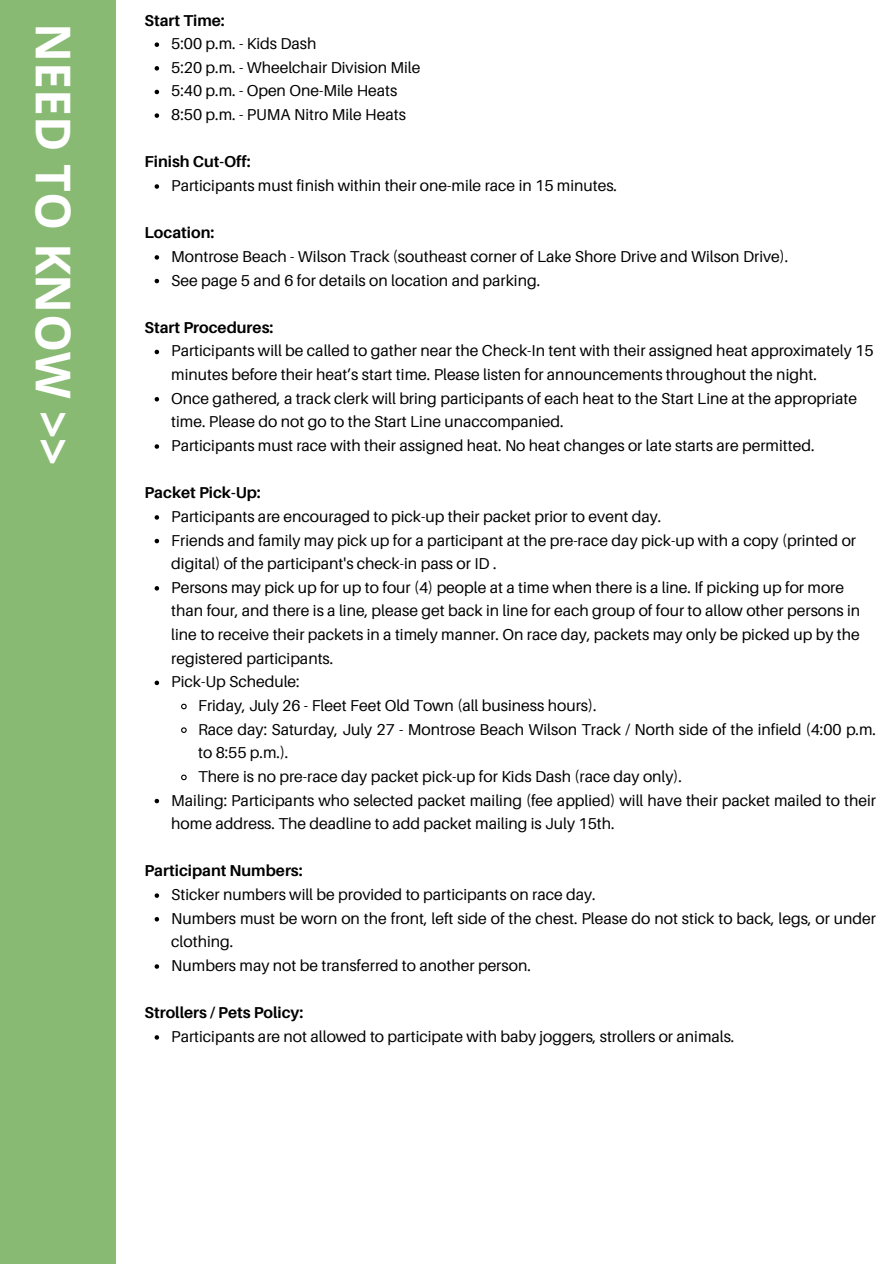
<style>
.page{position:relative;width:894px;height:1264px;background:#fff}
.page>*{position:absolute;margin:0;border:0;box-sizing:border-box;transform-origin:0 0}
.t1{font:700 48px "Open Sans";color:#fff}
.t2{font:15.75px/23.7px "Aileron";color:#000}
.t3{font:700 15.75px "Aileron";color:#000}
</style>
<div class="page">
<div style="left:0;top:0;width:116px;height:1263px;background:#89ba73"></div>
<svg style="left:154px;top:42px;width:5px;height:5px"></svg>
<svg style="left:154px;top:66px;width:5px;height:5px"></svg>
<svg style="left:154px;top:90px;width:5px;height:4px"></svg>
<svg style="left:154px;top:113px;width:5px;height:5px"></svg>
<svg style="left:154px;top:184px;width:5px;height:5px"></svg>
<svg style="left:154px;top:255px;width:5px;height:5px"></svg>
<svg style="left:154px;top:279px;width:5px;height:4px"></svg>
<svg style="left:154px;top:350px;width:5px;height:4px"></svg>
<svg style="left:154px;top:397px;width:5px;height:4px"></svg>
<svg style="left:154px;top:444px;width:5px;height:5px"></svg>
<svg style="left:154px;top:515px;width:5px;height:4px"></svg>
<svg style="left:154px;top:539px;width:5px;height:4px"></svg>
<svg style="left:154px;top:586px;width:5px;height:4px"></svg>
<svg style="left:154px;top:680px;width:5px;height:5px"></svg>
<svg style="left:181px;top:703px;width:6px;height:7px"></svg>
<svg style="left:181px;top:727px;width:6px;height:6px"></svg>
<svg style="left:181px;top:774px;width:6px;height:7px"></svg>
<svg style="left:154px;top:798px;width:5px;height:5px"></svg>
<svg style="left:154px;top:893px;width:5px;height:4px"></svg>
<svg style="left:154px;top:917px;width:5px;height:4px"></svg>
<svg style="left:154px;top:964px;width:5px;height:4px"></svg>
<svg style="left:154px;top:1035px;width:5px;height:4px"></svg>
<h2 class="t1" style="left:87px;top:23px;width:444px;rotate:90deg">NEED TO KNOW &gt;&gt;</h2>
<p class="t3" style="left:144px;top:10px;width:82px">Start Time:</p>
<h1 class="t2" style="left:171px;top:31px;width:147px">5:00 p.m. - Kids Dash</h1>
<h2 class="t2" style="left:171px;top:55px;width:250px">5:20 p.m. - Wheelchair Division Mile</h2>
<p class="t2" style="left:171px;top:79px;width:227px">5:40 p.m. - Open One-Mile Heats</p>
<p class="t2" style="left:171px;top:102px;width:236px">8:50 p.m. - PUMA Nitro Mile Heats</p>
<p class="t3" style="left:144px;top:152px;width:108px">Finish Cut-Off:</p>
<p class="t2" style="left:171px;top:173px;width:447px">Participants must finish within their one-mile race in 15 minutes.</p>
<h2 class="t3" style="left:144px;top:223px;width:71px">Location:</h2>
<p class="t2" style="left:171px;top:244px;width:618px">Montrose Beach - Wilson Track (southeast corner of Lake Shore Drive and Wilson Drive).</p>
<h2 class="t2" style="left:171px;top:268px;width:370px">See page 5 and 6 for details on location and parking.</h2>
<p class="t3" style="left:144px;top:317px;width:130px">Start Procedures:</p>
<p class="t2" style="left:171px;top:339px;width:703px">Participants will be called to gather near the Check-In tent with their assigned heat approximately 15 minutes before their heat’s start time. Please listen for announcements throughout the night.</p>
<h2 class="t2" style="left:171px;top:386px;width:687px">Once gathered, a track clerk will bring participants of each heat to the Start Line at the appropriate time. Please do not go to the Start Line unaccompanied.</h2>
<p class="t2" style="left:171px;top:433px;width:644px">Participants must race with their assigned heat. No heat changes or late starts are permitted.</p>
<p class="t3" style="left:144px;top:483px;width:118px">Packet Pick-Up:</p>
<p class="t2" style="left:171px;top:504px;width:491px">Participants are encouraged to pick-up their packet prior to event day.</p>
<h2 class="t2" style="left:171px;top:528px;width:686px">Friends and family may pick up for a participant at the pre-race day pick-up with a copy (printed or digital) of the participant's check-in pass or ID .</h2>
<p class="t2" style="left:171px;top:575px;width:690px">Persons may pick up for up to four (4) people at a time when there is a line. If picking up for more than four, and there is a line, please get back in line for each group of four to allow other persons in line to receive their packets in a timely manner. On race day, packets may only be picked up by the registered participants.</p>
<p class="t2" style="left:171px;top:669px;width:130px">Pick-Up Schedule:</p>
<p class="t2" style="left:198px;top:693px;width:400px">Friday, July 26 - Fleet Feet Old Town (all business hours).</p>
<p class="t2" style="left:198px;top:717px;width:679px">Race day: Saturday, July 27 - Montrose Beach Wilson Track / North side of the infield (4:00 p.m. to 8:55 p.m.).</p>
<p class="t2" style="left:198px;top:764px;width:485px">There is no pre-race day packet pick-up for Kids Dash (race day only).</p>
<p class="t2" style="left:171px;top:787px;width:706px">Mailing: Participants who selected packet mailing (fee applied) will have their packet mailed to their home address. The deadline to add packet mailing is July 15th.</p>
<p class="t3" style="left:144px;top:861px;width:160px">Participant Numbers:</p>
<p class="t2" style="left:171px;top:882px;width:426px">Sticker numbers will be provided to participants on race day.</p>
<h2 class="t2" style="left:171px;top:906px;width:706px">Numbers must be worn on the front, left side of the chest. Please do not stick to back, legs, or under clothing.</h2>
<p class="t2" style="left:171px;top:953px;width:361px">Numbers may not be transferred to another person.</p>
<p class="t3" style="left:144px;top:1003px;width:160px">Strollers / Pets Policy:</p>
<p class="t2" style="left:171px;top:1024px;width:564px">Participants are not allowed to participate with baby joggers, strollers or animals.</p>
</div>
